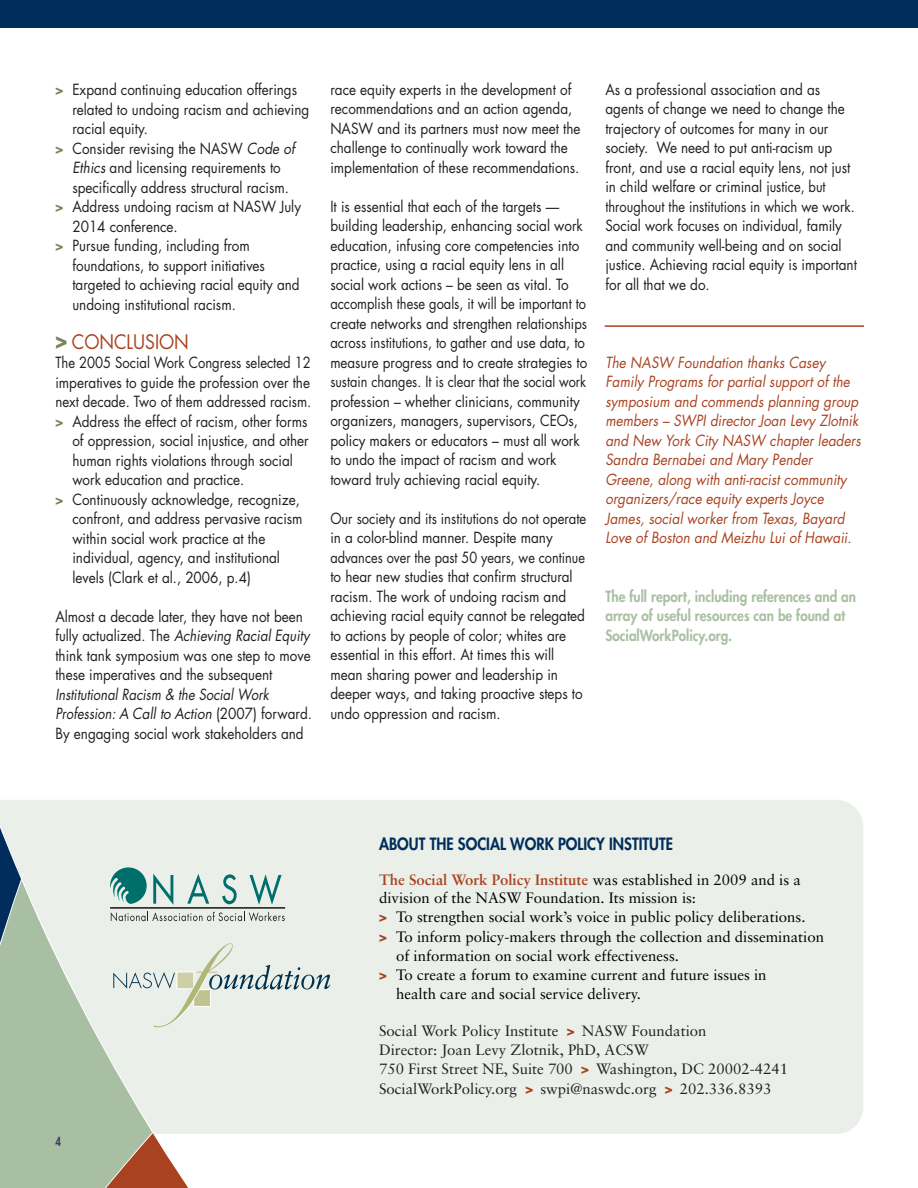
<style>
.page{position:relative;width:918px;height:1188px;background:#fff}
.page>*{position:absolute;margin:0;border:0;box-sizing:border-box;transform-origin:0 0}
.t1{font:19.5px "Futura";color:#a94220;scale:.9 1}
.t2{font:800 16.5px "Futura";color:#002d5c;scale:.9 1}
.t3{font:15px/19.5px "Futura";color:#231f20;scale:.9 1}
.t4{font:15px/19.5px "Futura";color:#231f20;scale:.87 1}
.t5{font:15px/18px "Sabon";color:#000}
.t6{font:italic 15px/19.5px "Futura";letter-spacing:.005em;color:#a94220;scale:.9 1}
.t7{font:15px/19.4px "Sabon";color:#231f20}
.t8{font:italic 15px/19.5px "Futura";letter-spacing:.005em;color:#231f20;scale:.86 1}
.t9{font:800 15px/19.5px "Futura";color:#a9bfa3;scale:.9 1}
.t10{font:15px "Futura";color:#231f20;scale:.88 1}
.t11{font:800 12px "Futura";color:#3a3a5f;scale:.8 1}
.s1{font-weight:800;color:#78855b}
.s2{font-style:italic}
.s3{font-weight:800;font-size:25.5px;color:#78855b}
.s4{font-style:normal}
.s5{font-weight:700;color:#a94220}
.s6{font-family:"Futura";font-weight:800;color:#a94220}
</style>
<div class="page">
<div style="left:0;top:800px;width:863px;height:334px;background:#eaf0e9"></div>
<svg style="left:0;top:804px;width:330px;height:384px;background:#d4ddd2"></svg>
<div style="left:0;top:0;width:918px;height:28px;background:#002d5c"></div>
<hr style="left:605px;top:325px;width:259px;height:2px;background:#a94220">
<p class="t3" style="left:55px;top:81px;width:270px"><span class="s1">&gt;</span> Expand continuing education offerings</p>
<p class="t3" style="left:72px;top:101px;width:265px">related to undoing racism and achieving</p>
<p class="t3" style="left:72px;top:120px;width:85px">racial equity.</p>
<p class="t3" style="left:55px;top:140px;width:267px"><span class="s1">&gt;</span> Consider revising the NASW <span class="s2">Code of</span></p>
<p class="t3" style="left:72px;top:159px;width:233px"><span class="s2">Ethics</span> and licensing requirements to</p>
<p class="t3" style="left:72px;top:179px;width:242px">specifically address structural racism.</p>
<p class="t3" style="left:55px;top:198px;width:275px"><span class="s1">&gt;</span> Address undoing racism at NASW July</p>
<p class="t3" style="left:72px;top:218px;width:119px">2014 conference.</p>
<p class="t3" style="left:55px;top:237px;width:218px"><span class="s1">&gt;</span> Pursue funding, including from</p>
<p class="t3" style="left:72px;top:257px;width:215px">foundations, to support initiatives</p>
<p class="t3" style="left:72px;top:276px;width:254px">targeted to achieving racial equity and</p>
<p class="t3" style="left:72px;top:296px;width:183px">undoing institutional racism.</p>
<h1 class="t1" style="left:55px;top:333px;width:150px"><span class="s3">&gt;</span> CONCLUSION</h1>
<p class="t4" style="left:55px;top:354px;width:295px">The 2005 Social Work Congress selected 12</p>
<p class="t3" style="left:55px;top:374px;width:284px">imperatives to guide the profession over the</p>
<p class="t10" style="left:55px;top:395px;width:292px">next decade. Two of them addressed racism.</p>
<p class="t3" style="left:55px;top:413px;width:282px"><span class="s1">&gt;</span> Address the effect of racism, other forms</p>
<p class="t3" style="left:72px;top:432px;width:264px">of oppression, social injustice, and other</p>
<p class="t3" style="left:72px;top:452px;width:247px">human rights violations through social</p>
<p class="t3" style="left:72px;top:471px;width:193px">work education and practice.</p>
<p class="t3" style="left:55px;top:491px;width:273px"><span class="s1">&gt;</span> Continuously acknowledge, recognize,</p>
<p class="t3" style="left:72px;top:510px;width:257px">confront, and address pervasive racism</p>
<p class="t3" style="left:72px;top:530px;width:216px">within social work practice at the</p>
<p class="t3" style="left:72px;top:549px;width:232px">individual, agency, and institutional</p>
<p class="t3" style="left:72px;top:569px;width:200px">levels (Clark et al., 2006, p.4)</p>
<p class="t3" style="left:55px;top:608px;width:285px">Almost a decade later, they have not been fully actualized. The <span class="s2">Achieving Racial Equity </span>think tank symposium was one step to move these imperatives and the subsequent</p>
<p class="t8" style="left:55px;top:686px;width:300px">Institutional Racism &amp; the Social Work<br>Profession: A Call to Action <span class="s4">(2007) forward.<br>By engaging social work stakeholders and</span></p>
<p class="t3" style="left:330px;top:81px;width:279px">race equity experts in the development of recommendations and an action agenda, NASW and its partners must now meet the challenge to continually work toward the implementation of these recommendations.</p>
<p class="t3" style="left:330px;top:198px;width:287px">It is essential that each of the targets — building leadership, enhancing social work education, infusing core competencies into practice, using a racial equity lens in all social work actions – be seen as vital. To accomplish these goals, it will be important to create networks and strengthen relationships across institutions, to gather and use data, to measure progress and to create strategies to sustain changes. It is clear that the social work profession – whether clinicians, community organizers, managers, supervisors, CEOs, policy makers or educators – must all work to undo the impact of racism and work toward truly achieving racial equity.</p>
<p class="t4" style="left:330px;top:510px;width:296px">Our society and its institutions do not operate in a color-blind manner. Despite many advances over the past 50 years, we continue to hear new studies that confirm structural racism. The work of undoing racism and achieving racial equity cannot be relegated to actions by people of color; whites are essential in this effort. At times this will mean sharing power and leadership in deeper ways, and taking proactive steps to undo oppression and racism.</p>
<p class="t3" style="left:605px;top:81px;width:281px">As a professional association and as agents of change we need to change the trajectory of outcomes for many in our society. We need to put anti-racism up front, and use a racial equity lens, not just in child welfare or criminal justice, but throughout the institutions in which we work.<br>Social work focuses on individual, family and community well-being and on social justice. Achieving racial equity is important for all that we do.</p>
<p class="t6" style="left:605px;top:354px;width:285px">The NASW Foundation thanks Casey Family Programs for partial support of the symposium and commends planning group members – SWPI director Joan Levy Zlotnik and New York City NASW chapter leaders Sandra Bernabei and Mary Pender Greene, along with anti-racist community organizers/race equity experts Joyce James, social worker from Texas, Bayard Love of Boston and Meizhu Lui of Hawaii.</p>
<p class="t9" style="left:605px;top:588px;width:280px">The full report, including references and an array of useful resources can be found at<br>SocialWorkPolicy.org.</p>
<p class="t11" style="left:55px;top:1135px;width:8px">4</p>
<p class="t2" style="left:379px;top:836px;width:328px">ABOUT THE SOCIAL WORK POLICY INSTITUTE</p>
<p class="t5" style="left:379px;top:872px;width:423px"><span class="s5">The Social Work Policy Institute</span> was established in 2009 and is a division of the NASW Foundation. Its mission is:</p>
<p class="t5" style="left:379px;top:909px;width:428px"><span class="s6">&gt;</span> To strengthen social work’s voice in public policy deliberations.</p>
<p class="t5" style="left:379px;top:929px;width:446px"><span class="s6">&gt;</span> To inform policy-makers through the collection and dissemination</p>
<p class="t5" style="left:396px;top:948px;width:284px">of information on social work effectiveness.</p>
<p class="t5" style="left:379px;top:967px;width:389px"><span class="s6">&gt;</span> To create a forum to examine current and future issues in</p>
<p class="t5" style="left:396px;top:986px;width:247px">health care and social service delivery.</p>
<p class="t7" style="left:379px;top:1022px;width:411px">Social Work Policy Institute <span class="s6">&gt;</span> NASW Foundation<br>Director: Joan Levy Zlotnik, PhD, ACSW<br>750 First Street NE, Suite 700 <span class="s6">&gt;</span> Washington, DC 20002-4241<br>SocialWorkPolicy.org <span class="s6">&gt;</span> swpi@naswdc.org <span class="s6">&gt;</span> 202.336.8393</p>
</div>
